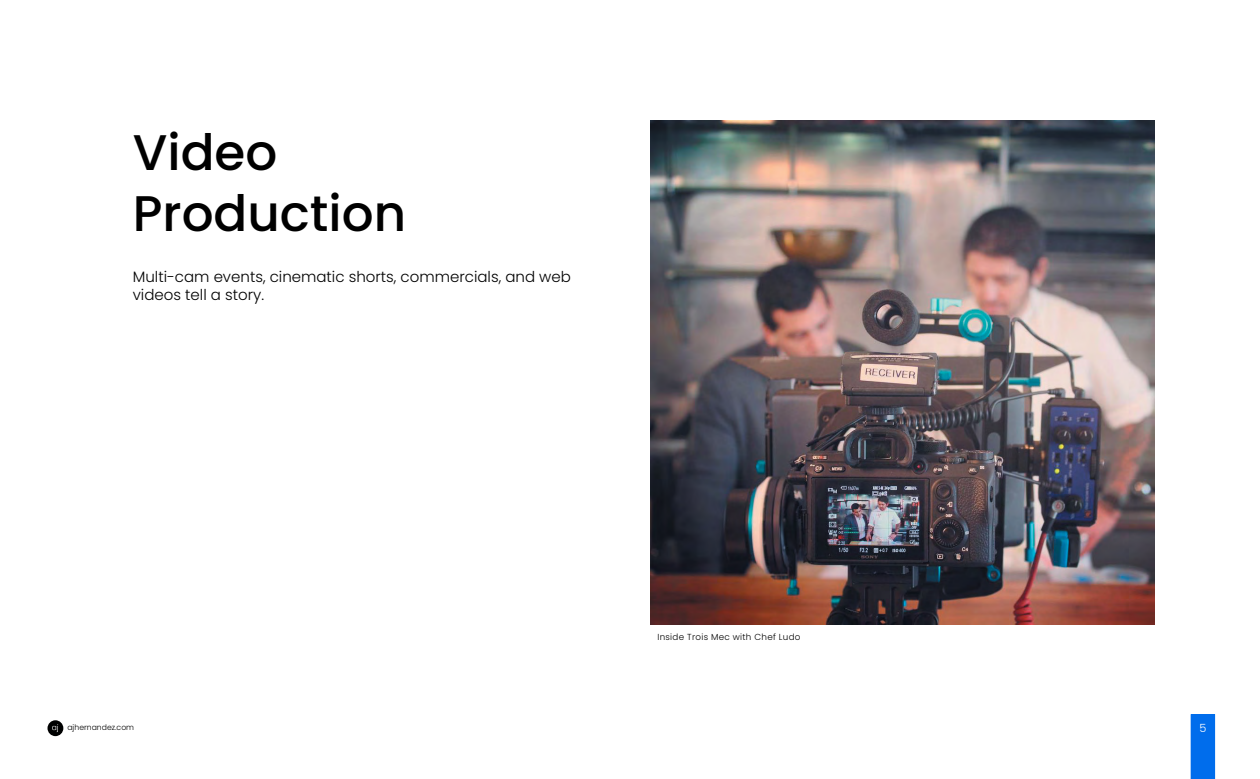
<style>
.page{position:relative;width:1260px;height:779px;background:#fff}
.page>*{position:absolute;margin:0;border:0;box-sizing:border-box;transform-origin:0 0}
.t1{font:500 50px/60px "Poppins";color:#000}
.t2{font:300 15px/18px "Poppins";color:#000}
.t3{font:300 11.25px "Poppins";color:#fff}
.t4{font:300 8.75px "Poppins";letter-spacing:.035em;color:#000}
.t5{font:300 7.75px "Poppins";color:#000}
</style>
<div class="page">
<div style="left:1191px;top:714px;width:24px;height:64px;background:#006dec"></div>
<div style="left:48px;top:720px;width:15px;height:16px;background:#000101;border-radius:50%"></div>
<svg style="left:52px;top:724px;width:6px;height:8px"></svg>
<img style="left:650px;top:120px;width:504px;height:504px">
<h1 class="t1" style="left:133px;top:123px;width:275px">Video<br>Production</h1>
<p class="t2" style="left:133px;top:268px;width:440px">Multi-cam events, cinematic shorts, commercials, and web videos tell a story.</p>
<p class="t4" style="left:657px;top:632px;width:145px">Inside Trois Mec with Chef Ludo</p>
<p class="t5" style="left:67px;top:722px;width:68px">ajhernandez.com</p>
<p class="t3" style="left:1199px;top:721px;width:8px">5</p>
</div>
